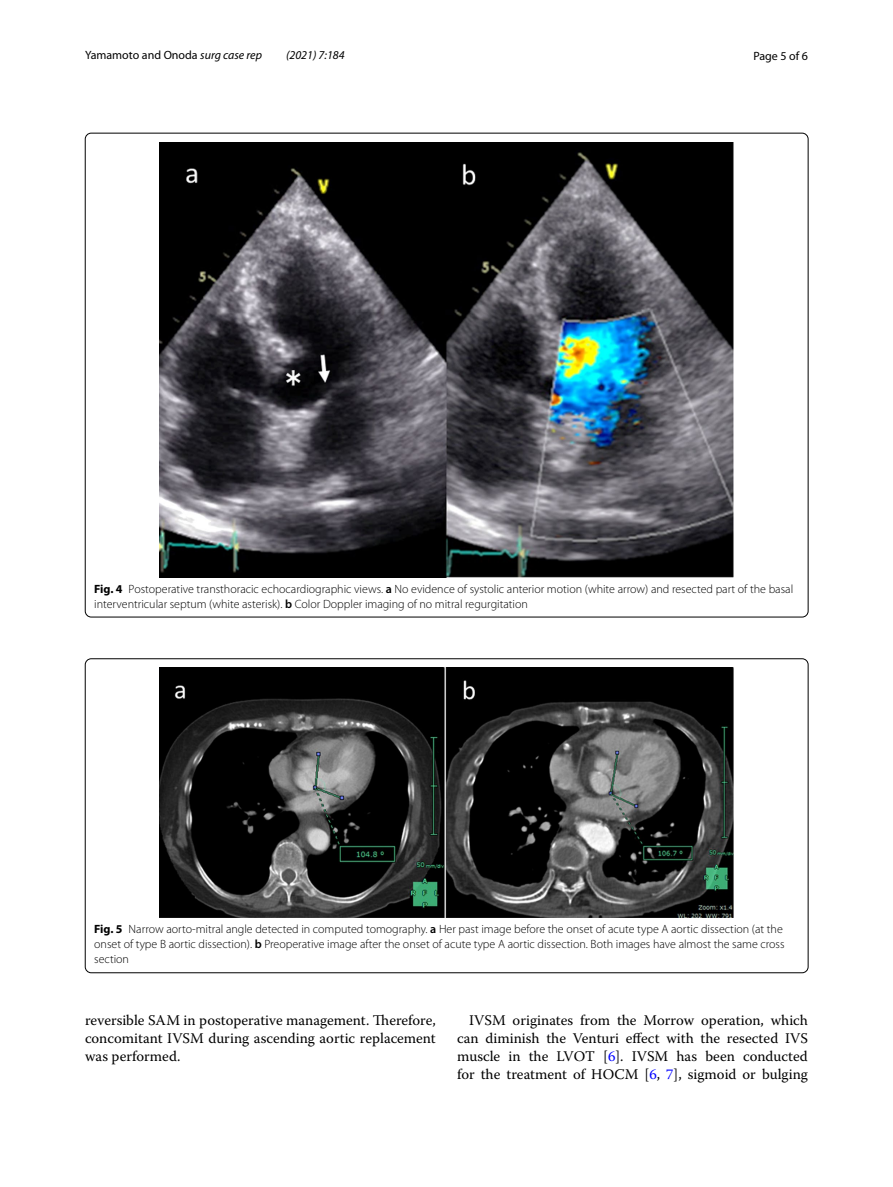
<style>
.page{position:relative;width:893px;height:1187px;background:#fff}
.page>*{position:absolute;margin:0;border:0;box-sizing:border-box;transform-origin:0 0}
.t1{font:14.7px/18px "Warnock Pro";color:#000;text-align:justify}
.t2{font:300 12px/15px "Myriad Pro";color:#000}
.t3{font:12px "Myriad Pro";color:#000}
.t4{font:italic 12px "Myriad Pro";color:#000}
.s1{font-style:italic}
.s2{font-weight:700}
.s3{font-weight:600}
.s4{color:#00f}
</style>
<div class="page">
<img style="left:160px;top:142px;width:574px;height:435px">
<img style="left:160px;top:667px;width:574px;height:250px">
<p class="t3" style="left:85px;top:48px;width:178px">Yamamoto and Onoda <span class="s1">surg case rep</span></p>
<p class="t4" style="left:286px;top:48px;width:60px">(2021) 7:184</p>
<p class="t3" style="left:753px;top:48px;width:56px">Page 5 of 6</p>
<p class="t2" style="left:94px;top:581px;width:700px"><span class="s2">Fig. 4</span> Postoperative transthoracic echocardiographic views. <span class="s3">a</span> No evidence of systolic anterior motion (white arrow) and resected part of the basal interventricular septum (white asterisk). <span class="s3">b</span> Color Doppler imaging of no mitral regurgitation</p>
<p class="t2" style="left:94px;top:921px;width:692px"><span class="s2">Fig. 5</span> Narrow aorto-mitral angle detected in computed tomography. <span class="s3">a</span> Her past image before the onset of acute type A aortic dissection (at the onset of type B aortic dissection). <span class="s3">b</span> Preoperative image after the onset of acute type A aortic dissection. Both images have almost the same cross section</p>
<p class="t1" style="left:85px;top:1010px;width:352px">reversible SAM in postoperative management. Therefore, concomitant IVSM during ascending aortic replacement was performed.</p>
<p class="t1" style="left:457px;top:1010px;width:352px;text-indent:12px">IVSM originates from the Morrow operation, which can diminish the Venturi effect with the resected IVS muscle in the LVOT [<span class="s4">6</span>]. IVSM has been conducted for the treatment of HOCM [<span class="s4">6</span>, <span class="s4">7</span>], sigmoid or bulging</p>
</div>
